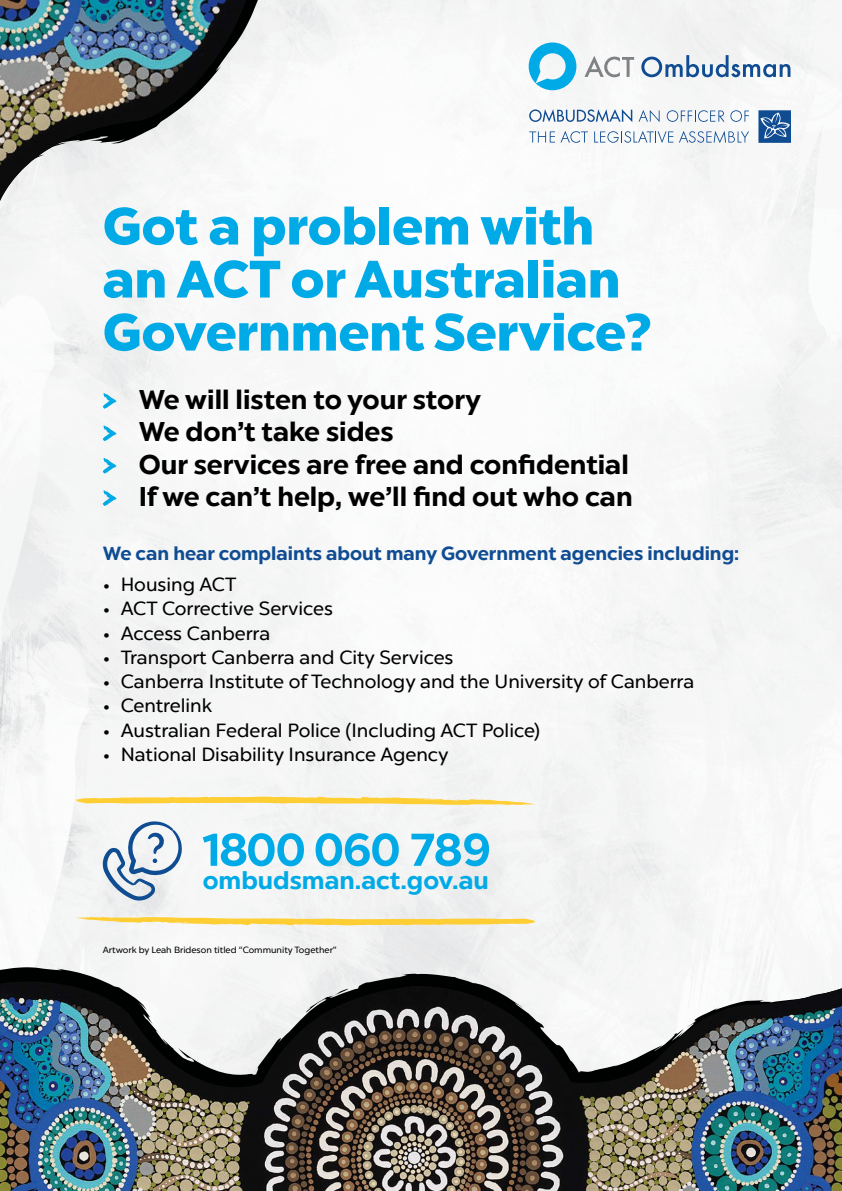
<style>
.page{position:relative;width:842px;height:1191px;background:#fff}
.page>*{position:absolute;margin:0;border:0;box-sizing:border-box;transform-origin:0 0}
.t1{font:900 52.5px/53px "Chronica Pro";color:#00aae7}
.t2{font:700 27px/32.4px "Chronica Pro";color:#000}
.t3{font:700 24.8px "Chronica Pro";color:#00aae7}
.t4{font:19px "Chronica Pro";color:#000}
.t5{font:700 19px "Chronica Pro";color:#0f4c92}
.t6{font:9px "Chronica Pro";color:#000}
</style>
<div class="page">
<svg style="left:529px;top:42px;width:47px;height:48px"></svg>
<svg style="left:758px;top:110px;width:33px;height:33px"></svg>
<svg style="left:529px;top:109px;width:103px;height:13px"></svg>
<svg style="left:638px;top:110px;width:22px;height:12px"></svg>
<svg style="left:667px;top:110px;width:57px;height:12px"></svg>
<svg style="left:730px;top:110px;width:19px;height:12px"></svg>
<svg style="left:529px;top:131px;width:59px;height:12px"></svg>
<svg style="left:594px;top:131px;width:79px;height:12px"></svg>
<svg style="left:679px;top:131px;width:70px;height:12px"></svg>
<svg style="left:584px;top:56px;width:50px;height:21px"></svg>
<svg style="left:641px;top:55px;width:149px;height:22px"></svg>
<svg style="left:0;top:967px;width:842px;height:6px;fill:#f4f5f5"></svg>
<svg style="left:0;top:973px;width:842px;height:8px;fill:#f4f5f5"></svg>
<img style="left:0;top:981px;width:842px;height:210px">
<svg style="left:252px;top:796px;width:284px;height:9px"></svg>
<svg style="left:252px;top:917px;width:284px;height:9px"></svg>
<svg style="left:252px;top:0;width:16px;height:250px"></svg>
<svg style="left:0;top:0;width:252px;height:956px;fill:#f6f6f7"></svg>
<img style="left:0;top:0;width:246px;height:201px">
<svg style="left:103px;top:393px;width:14px;height:16px"></svg>
<svg style="left:103px;top:425px;width:14px;height:16px"></svg>
<svg style="left:103px;top:458px;width:14px;height:16px"></svg>
<svg style="left:103px;top:490px;width:14px;height:16px"></svg>
<svg style="left:102px;top:821px;width:80px;height:80px"></svg>
<svg style="left:203px;top:833px;width:286px;height:33px"></svg>
<h1 class="t1" style="left:103px;top:199px;width:551px">Got a problem with an ACT or Australian<br>Government Service?</h1>
<h2 class="t2" style="left:139px;top:383px;width:495px">We will listen to your story<br>We don’t take sides<br>Our services are free and confidential<br>If we can’t help, we’ll find out who can</h2>
<p class="t5" style="left:103px;top:541px;width:638px">We can hear complaints about many Government agencies including:</p>
<p class="t4" style="left:103px;top:573px;width:135px">• Housing ACT</p>
<p class="t4" style="left:103px;top:597px;width:232px">• ACT Corrective Services</p>
<p class="t4" style="left:103px;top:621px;width:169px">• Access Canberra</p>
<p class="t4" style="left:103px;top:646px;width:352px">• Transport Canberra and City Services</p>
<p class="t4" style="left:103px;top:670px;width:593px">• Canberra Institute of Technology and the University of Canberra</p>
<p class="t4" style="left:103px;top:694px;width:111px">• Centrelink</p>
<p class="t4" style="left:103px;top:718px;width:439px">• Australian Federal Police (Including ACT Police)</p>
<p class="t4" style="left:103px;top:743px;width:347px">• National Disability Insurance Agency</p>
<h3 class="t3" style="left:203px;top:864px;width:288px">ombudsman.act.gov.au</h3>
<p class="t6" style="left:103px;top:944px;width:235px">Artwork by Leah Brideson titled “Community Together”</p>
</div>
